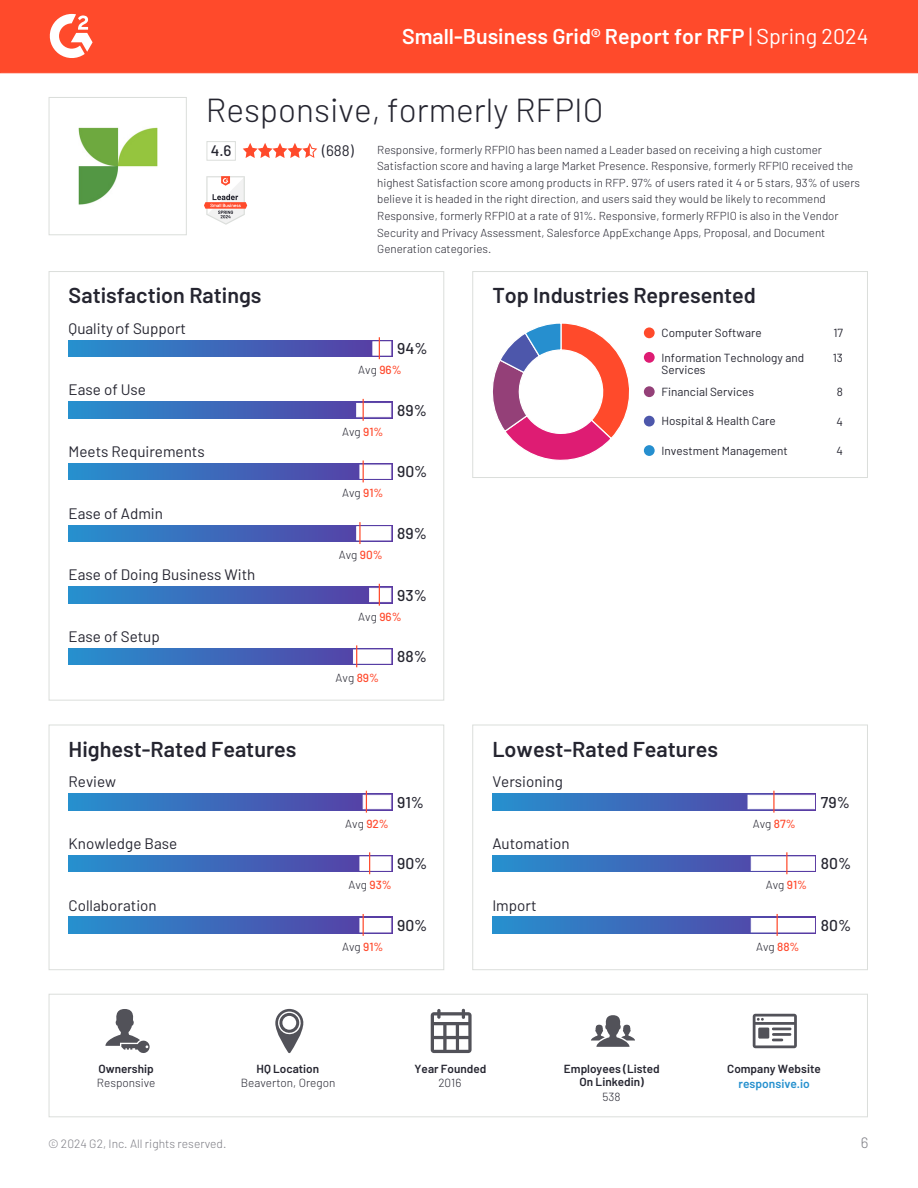
<style>
.page{position:relative;width:918px;height:1188px;background:#fff}
.page>*{position:absolute;margin:0;border:0;box-sizing:border-box;transform-origin:0 0}
.t1{font:300 33.3px "Barlow";color:#252530}
.t2{font:600 21.6px "Barlow";color:#252530}
.t3{font:600 21.45px "Barlow";color:#fff}
.t4{font:500 15.75px "Barlow";color:#252530}
.t5{font:15.15px "Barlow";color:#252530}
.t6{font:500 15.15px "Barlow";color:#252530}
.t7{font:300 15px "Barlow";color:#7c7c83}
.t8{font:300 12px "Barlow";color:#7c7c83}
.t9{font:600 12px "Barlow";color:#2690ce}
.t10{font:11.7px/12.9px "Barlow";color:#252530}
.t11{font:300 11.7px "Barlow";color:#252530}
.t12{font:600 11.7px/12.9px "Barlow";color:#252530;text-align:center}
.t13{font:300 11.55px/16.5px "Barlow";color:#252530}
.s1{font-weight:400}
.s2{font-weight:500;color:#ff492c}
</style>
<div class="page">
<div style="left:0;top:0;width:918px;height:73px;background:#ff4a2b"></div>
<svg style="left:49px;top:14px;width:44px;height:44px"></svg>
<div style="left:49px;top:97px;width:138px;height:138px;border:1px solid #dbdedb"></div>
<img style="left:78px;top:127px;width:80px;height:78px">
<div style="left:206px;top:141px;width:30px;height:20px;border:1px solid #dbdedb"></div>
<svg style="left:243px;top:143px;width:74px;height:15px"></svg>
<svg style="left:204px;top:176px;width:43px;height:49px"></svg>
<div style="left:69px;top:340px;width:323px;height:17px;background:linear-gradient(to right,#2690ce,#5a3aa2)"></div>
<div style="left:373px;top:342px;width:18px;height:13px;background:#fff;border:1px solid #fff"></div>
<svg style="left:379px;top:337px;width:1px;height:22px"></svg>
<svg style="left:69px;top:402px;width:323px;height:16px;background:#3d69ba"></svg>
<div style="left:356px;top:403px;width:35px;height:14px;background:#fff;border:1px solid #fff"></div>
<svg style="left:363px;top:399px;width:1px;height:22px"></svg>
<svg style="left:69px;top:463px;width:323px;height:17px;background:#3e69ba"></svg>
<div style="left:360px;top:465px;width:31px;height:14px;background:#fff;border:1px solid #fff"></div>
<svg style="left:363px;top:461px;width:1px;height:21px"></svg>
<svg style="left:69px;top:525px;width:323px;height:17px;background:#3e69ba"></svg>
<div style="left:356px;top:526px;width:35px;height:14px;background:#fff;border:1px solid #fff"></div>
<hr style="left:359px;top:522px;width:2px;height:22px;background:#ff4a2b">
<div style="left:69px;top:587px;width:323px;height:16px;background:linear-gradient(to right,#2690ce,#5a3aa2)"></div>
<div style="left:369px;top:588px;width:22px;height:14px;background:#fff;border:1px solid #fff"></div>
<svg style="left:379px;top:584px;width:1px;height:22px"></svg>
<svg style="left:69px;top:648px;width:323px;height:17px;background:#3f6abb"></svg>
<div style="left:353px;top:650px;width:38px;height:13px;background:#fff"></div>
<svg style="left:356px;top:645px;width:1px;height:22px"></svg>
<div style="left:472px;top:271px;width:396px;height:207px;border:1px solid #dbdedb"></div>
<svg style="left:493px;top:323px;width:136px;height:137px"></svg>
<div style="left:644px;top:327px;width:11px;height:11px;background:#ff4a2b;border-radius:50%"></div>
<div style="left:644px;top:352px;width:11px;height:11px;background:#de1c73;border-radius:50%"></div>
<div style="left:644px;top:386px;width:11px;height:11px;background:#944078;border-radius:50%"></div>
<div style="left:644px;top:416px;width:11px;height:11px;background:#4d57ab;border-radius:50%"></div>
<div style="left:644px;top:445px;width:11px;height:11px;background:#268fcf;border-radius:50%"></div>
<div style="left:49px;top:725px;width:395px;height:245px;border:1px solid #dbdedb"></div>
<div style="left:69px;top:794px;width:323px;height:16px;background:linear-gradient(to right,#2690ce,#5a3aa2)"></div>
<div style="left:363px;top:795px;width:28px;height:14px;background:#fff;border:1px solid #fff"></div>
<svg style="left:366px;top:791px;width:1px;height:22px"></svg>
<svg style="left:69px;top:855px;width:323px;height:17px;background:#3e69ba"></svg>
<div style="left:360px;top:857px;width:31px;height:14px;background:#fff;border:1px solid #fff"></div>
<svg style="left:369px;top:852px;width:1px;height:22px"></svg>
<svg style="left:69px;top:917px;width:323px;height:16px;background:#3e69ba"></svg>
<div style="left:360px;top:918px;width:31px;height:14px;background:#fff"></div>
<svg style="left:363px;top:914px;width:1px;height:22px"></svg>
<div style="left:472px;top:725px;width:396px;height:245px;border:1px solid #dbdedb"></div>
<svg style="left:492px;top:794px;width:324px;height:16px;background:#3c6ebc"></svg>
<div style="left:748px;top:795px;width:67px;height:14px;background:#fff;border:1px solid #fff"></div>
<hr style="left:773px;top:791px;width:2px;height:22px;background:#ff4a2b">
<svg style="left:492px;top:855px;width:324px;height:17px;background:#3d6dbc"></svg>
<div style="left:751px;top:857px;width:64px;height:14px;background:#fff;border:1px solid #fff"></div>
<svg style="left:786px;top:852px;width:1px;height:22px"></svg>
<svg style="left:492px;top:917px;width:324px;height:16px;background:#3c6dbc"></svg>
<div style="left:751px;top:918px;width:64px;height:14px;background:#fff"></div>
<svg style="left:777px;top:914px;width:1px;height:22px"></svg>
<div style="left:49px;top:994px;width:819px;height:123px;border:1px solid #dbdedb"></div>
<svg style="left:106px;top:1009px;width:44px;height:44px"></svg>
<svg style="left:275px;top:1009px;width:28px;height:44px"></svg>
<svg style="left:431px;top:1009px;width:41px;height:44px"></svg>
<svg style="left:591px;top:1015px;width:44px;height:32px"></svg>
<svg style="left:753px;top:1014px;width:44px;height:34px"></svg>
<h3 class="t3" style="left:402px;top:22px;width:468px">Small-Business Grid® Report for RFP <span class="s1">| Spring 2024</span></h3>
<h1 class="t1" style="left:206px;top:88px;width:399px">Responsive, formerly RFPIO</h1>
<h3 class="t6" style="left:211px;top:141px;width:22px">4.6</h3>
<h3 class="t5" style="left:322px;top:141px;width:33px">(688)</h3>
<p class="t13" style="left:377px;top:141px;width:484px">Responsive, formerly RFPIO has been named a Leader based on receiving a high customer Satisfaction score and having a large Market Presence. Responsive, formerly RFPIO received the highest Satisfaction score among products in RFP. 97% of users rated it 4 or 5 stars, 93% of users believe it is headed in the right direction, and users said they would be likely to recommend Responsive, formerly RFPIO at a rate of 91%. Responsive, formerly RFPIO is also in the Vendor Security and Privacy Assessment, Salesforce AppExchange Apps, Proposal, and Document Generation categories.</p>
<h2 class="t2" style="left:69px;top:282px;width:194px">Satisfaction Ratings</h2>
<h3 class="t5" style="left:69px;top:319px;width:119px">Quality of Support</h3>
<h3 class="t5" style="left:69px;top:380px;width:79px">Ease of Use</h3>
<h3 class="t5" style="left:69px;top:442px;width:138px">Meets Requirements</h3>
<h3 class="t5" style="left:69px;top:504px;width:96px">Ease of Admin</h3>
<h3 class="t5" style="left:69px;top:565px;width:188px">Ease of Doing Business With</h3>
<h3 class="t5" style="left:69px;top:627px;width:93px">Ease of Setup</h3>
<h2 class="t2" style="left:69px;top:735px;width:229px">Highest-Rated Features</h2>
<h3 class="t5" style="left:69px;top:772px;width:49px">Review</h3>
<h3 class="t5" style="left:69px;top:834px;width:110px">Knowledge Base</h3>
<h3 class="t5" style="left:69px;top:895px;width:90px">Collaboration</h3>
<h3 class="t4" style="left:397px;top:338px;width:32px">94%</h3>
<p class="t11" style="left:358px;top:362px;width:45px">Avg <span class="s2">96%</span></p>
<p class="t11" style="left:342px;top:424px;width:43px">Avg <span class="s2">91%</span></p>
<p class="t11" style="left:342px;top:486px;width:43px">Avg <span class="s2">91%</span></p>
<p class="t11" style="left:339px;top:547px;width:45px">Avg <span class="s2">90%</span></p>
<h3 class="t4" style="left:397px;top:400px;width:31px">89%</h3>
<h3 class="t4" style="left:397px;top:462px;width:32px">90%</h3>
<h3 class="t4" style="left:397px;top:523px;width:31px">89%</h3>
<h3 class="t4" style="left:397px;top:585px;width:31px">93%</h3>
<p class="t11" style="left:358px;top:609px;width:45px">Avg <span class="s2">96%</span></p>
<p class="t11" style="left:336px;top:671px;width:45px">Avg <span class="s2">89%</span></p>
<h3 class="t4" style="left:397px;top:647px;width:31px">88%</h3>
<p class="t11" style="left:345px;top:816px;width:45px">Avg <span class="s2">92%</span></p>
<h3 class="t4" style="left:397px;top:792px;width:28px">91%</h3>
<h3 class="t4" style="left:397px;top:854px;width:32px">90%</h3>
<p class="t11" style="left:349px;top:877px;width:45px">Avg <span class="s2">93%</span></p>
<p class="t11" style="left:342px;top:939px;width:43px">Avg <span class="s2">91%</span></p>
<h3 class="t4" style="left:397px;top:915px;width:32px">90%</h3>
<h2 class="t2" style="left:492px;top:282px;width:265px">Top Industries Represented</h2>
<p class="t10" style="left:662px;top:326px;width:102px">Computer Software</p>
<p class="t10" style="left:833px;top:326px;width:11px">17</p>
<p class="t10" style="left:662px;top:350px;width:144px">Information Technology and<br>Services</p>
<p class="t10" style="left:833px;top:351px;width:12px">13</p>
<p class="t10" style="left:662px;top:385px;width:94px">Financial Services</p>
<p class="t10" style="left:837px;top:385px;width:8px">8</p>
<p class="t10" style="left:662px;top:414px;width:116px">Hospital &amp; Health Care</p>
<p class="t10" style="left:836px;top:414px;width:8px">4</p>
<p class="t10" style="left:662px;top:444px;width:128px">Investment Management</p>
<p class="t10" style="left:836px;top:444px;width:8px">4</p>
<h2 class="t2" style="left:492px;top:735px;width:227px">Lowest-Rated Features</h2>
<h3 class="t5" style="left:492px;top:772px;width:72px">Versioning</h3>
<h3 class="t5" style="left:492px;top:834px;width:79px">Automation</h3>
<h3 class="t5" style="left:492px;top:895px;width:46px">Import</h3>
<p class="t11" style="left:753px;top:816px;width:44px">Avg <span class="s2">87%</span></p>
<p class="t11" style="left:766px;top:877px;width:43px">Avg <span class="s2">91%</span></p>
<p class="t11" style="left:756px;top:939px;width:45px">Avg <span class="s2">88%</span></p>
<h3 class="t4" style="left:821px;top:792px;width:30px">79%</h3>
<h3 class="t4" style="left:821px;top:854px;width:32px">80%</h3>
<h3 class="t4" style="left:821px;top:915px;width:32px">80%</h3>
<p class="t12" style="left:98px;top:1062px;width:57px">Ownership</p>
<p class="t11" style="left:97px;top:1076px;width:60px">Responsive</p>
<p class="t12" style="left:257px;top:1062px;width:64px">HQ Location</p>
<p class="t11" style="left:241px;top:1076px;width:96px">Beaverton, Oregon</p>
<p class="t12" style="left:415px;top:1062px;width:73px">Year Founded</p>
<p class="t11" style="left:438px;top:1076px;width:24px">2016</p>
<p class="t12" style="left:564px;top:1062px;width:97px">Employees (Listed<br>On Linkedin)</p>
<p class="t11" style="left:603px;top:1089px;width:20px">538</p>
<p class="t12" style="left:727px;top:1062px;width:95px">Company Website</p>
<p class="t9" style="left:739px;top:1076px;width:73px">responsive.io</p>
<p class="t8" style="left:48px;top:1136px;width:180px">© 2024 G2, Inc. All rights reserved.</p>
<p class="t7" style="left:861px;top:1132px;width:9px">6</p>
</div>
